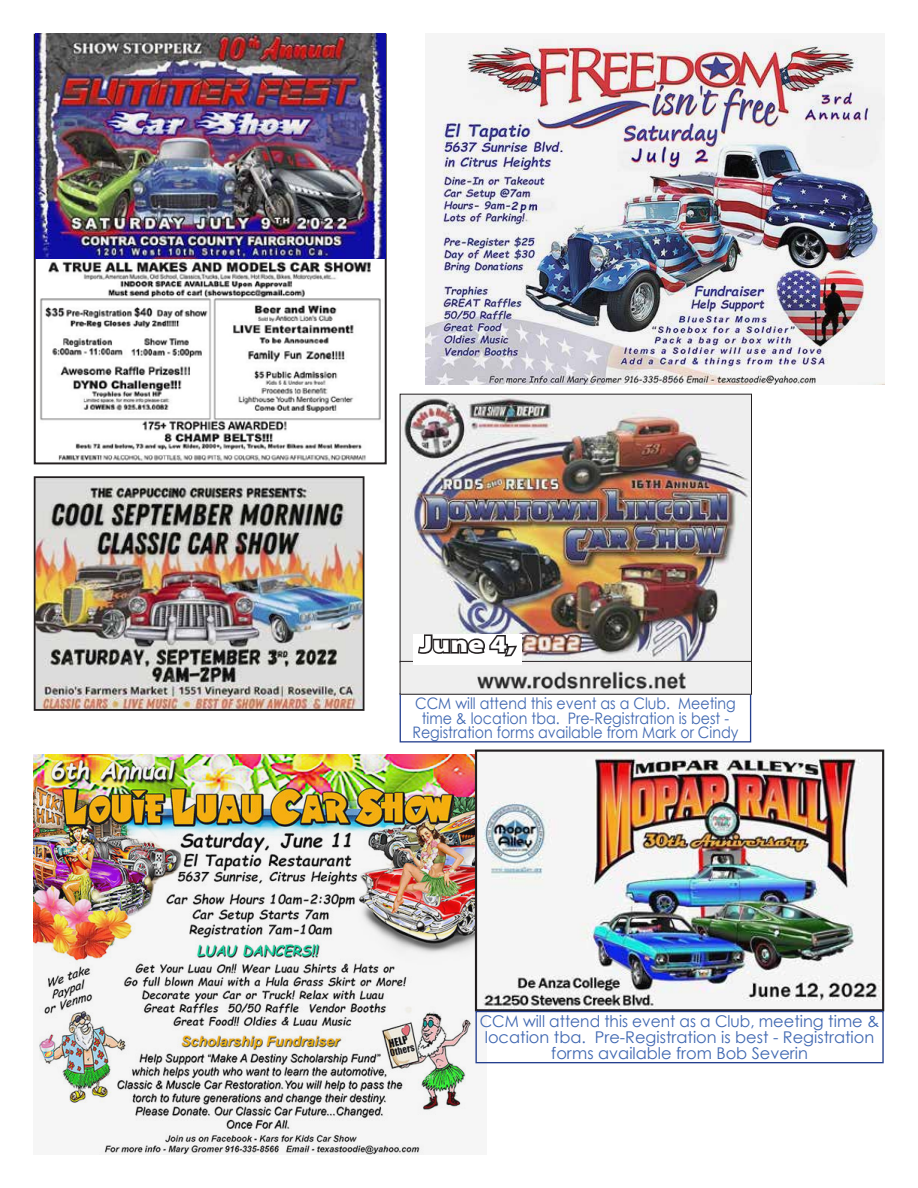
<style>
.page{position:relative;width:918px;height:1188px;background:#fff}
.page>*{position:absolute;margin:0;border:0;box-sizing:border-box;transform-origin:0 0}
.t1{font:900 23.7px "Myriad Pro";color:#fff;scale:1.25 1}
.t2{font:16.2px/15.9px "Century Gothic";color:#3f67b1;text-align:center;scale:.95 1}
.t3{font:15.9px/14.5px "Century Gothic";color:#3f67b1;text-align:center;scale:.9 1}
</style>
<div class="page">
<img style="left:40px;top:259px;width:341px;height:202px">
<div style="left:34px;top:34px;width:353px;height:430px;border:2px solid #231f20"></div>
<img style="left:36px;top:34px;width:349px;height:225px">
<img style="left:34px;top:755px;width:453px;height:399px">
<img style="left:425px;top:39px;width:459px;height:346px">
<img style="left:478px;top:753px;width:403px;height:255px">
<div style="left:475px;top:750px;width:409px;height:261px;border:2px solid #231f20"></div>
<div style="left:475px;top:1011px;width:409px;height:52px;border:1px solid #25408f"></div>
<div style="left:400px;top:693px;width:351px;height:49px;border:1px solid #25408f"></div>
<img style="left:402px;top:396px;width:348px;height:265px">
<svg style="left:402px;top:663px;width:348px;height:30px;fill:#efefef"></svg>
<div style="left:400px;top:661px;width:352px;height:34px;border:1px solid #231f20"></div>
<div style="left:413px;top:634px;width:109px;height:31px;background:#fff"></div>
<svg style="left:416px;top:633px;width:103px;height:24px"></svg>
<img style="left:37px;top:479px;width:325px;height:229px">
<div style="left:34px;top:476px;width:331px;height:235px;border:2px solid #231f20"></div>
<h1 class="t1" style="left:420px;top:628px;width:78px">June 4,</h1>
<p class="t3" style="left:412px;top:696px;width:364px">CCM will attend this event as a Club. Meeting time &amp; location tba. Pre-Registration is best -<br>Registration forms available from Mark or Cindy</p>
<p class="t2" style="left:480px;top:1013px;width:422px">CCM will attend this event as a Club, meeting time &amp; location tba. Pre-Registration is best - Registration forms available from Bob Severin</p>
</div>
